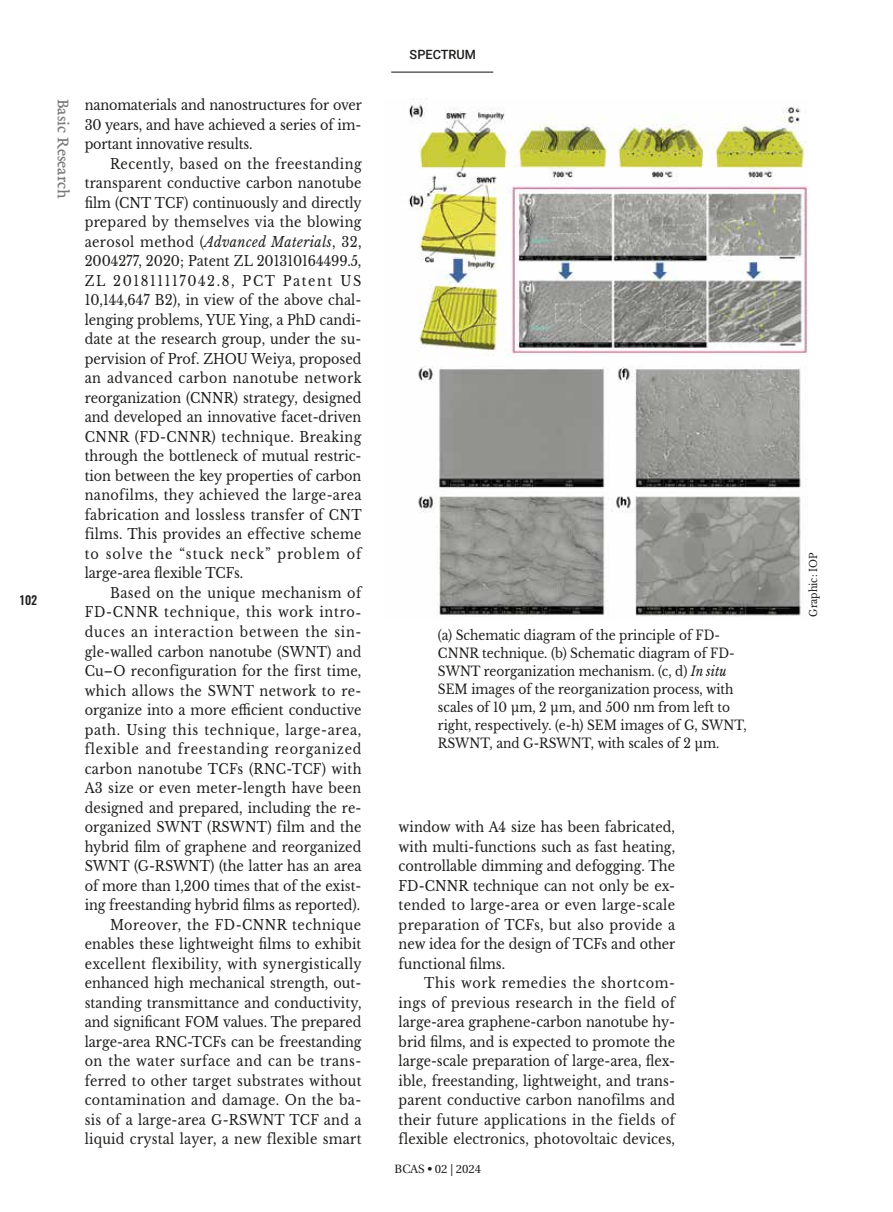
<style>
.page{position:relative;width:893px;height:1212px;background:#fff}
.page>*{position:absolute;margin:0;border:0;box-sizing:border-box;transform-origin:0 0}
.t1{font:18px "EB Garamond 08";color:#7b7a7b}
.t2{font:14.25px/19.5px "Libre Baskerville";letter-spacing:.01em;color:#1f1e1d;text-align:justify;scale:.9 1}
.t3{font:13.5px/18px "Libre Baskerville";color:#1f1e1d;scale:.9 1}
.t4{font:500 12.75px "Roboto";color:#1f1e1d}
.t5{font:12px "Linguistics Pro";color:#1f1e1d}
.t6{font:500 12px "Oswald";color:#1f1e1d}
.t7{font:10.5px "Libre Baskerville";color:#1f1e1d;scale:.9 1}
.s1{font-style:italic}
</style>
<div class="page">
<hr style="left:391px;top:72px;width:102px;height:1px;background:#000">
<img style="left:408px;top:99px;width:400px;height:518px">
<p class="t6" style="left:19px;top:592px;width:20px">102</p>
<p class="t1" style="left:75px;top:99px;width:101px;rotate:90deg">Basic Research</p>
<p class="t2" style="left:85px;top:96px;width:309px">nanomaterials and nanostructures for over 30 years, and have achieved a series of im&shy;portant innovative results.</p>
<p class="t2" style="left:85px;top:154px;width:309px;text-indent:26px">Recently, based on the freestanding transparent conductive carbon nanotube film (CNT TCF) continuously and directly prepared by themselves via the blowing aerosol method (<span class="s1">Advanced Materials</span>, 32, 2004277, 2020; Patent ZL 201310164499.5, ZL 201811117042.8, PCT Patent US 10,144,647 B2), in view of the above chal&shy;lenging problems, YUE Ying, a PhD candi&shy;date at the research group, under the su&shy;pervision of Prof. ZHOU Weiya, proposed an advanced carbon nanotube network reorganization (CNNR) strategy, designed and developed an innovative facet-driven CNNR (FD-CNNR) technique. Breaking through the bottleneck of mutual restric&shy;tion between the key properties of carbon nanofilms, they achieved the large-area fabrication and lossless transfer of CNT films. This provides an effective scheme to solve the “stuck neck” problem of large-area flexible TCFs.</p>
<p class="t2" style="left:85px;top:583px;width:309px;text-align:right">Based on the unique mechanism of FD-CNNR technique, this work intro&shy;duces an interaction between the sin&shy;gle-walled carbon nanotube (SWNT) and Cu–O reconfiguration for the first time, which allows the SWNT network to re&shy;organize into a more efficient conductive path. Using this technique, large-area, flexible and freestanding reorganized carbon nanotube TCFs (RNC-TCF) with A3 size or even meter-length have been designed and prepared, including the re&shy;organized SWNT (RSWNT) film and the hybrid film of graphene and reorganized SWNT (G-RSWNT) (the latter has an area of more than 1,200 times that of the exist&shy;ing freestanding hybrid films as reported).<br>Moreover, the FD-CNNR technique enables these lightweight films to exhibit excellent flexibility, with synergistically enhanced high mechanical strength, out&shy;standing transmittance and conductivity, and significant FOM values. The prepared large-area RNC-TCFs can be freestanding on the water surface and can be trans&shy;ferred to other target substrates without contamination and damage. On the ba&shy;sis of a large-area G-RSWNT TCF and a liquid crystal layer, a new flexible smart</p>
<p class="t4" style="left:410px;top:46px;width:68px">SPECTRUM</p>
<p class="t3" style="left:438px;top:626px;width:345px">(a) Schematic diagram of the principle of FD-CNNR technique. (b) Schematic diagram of FD-SWNT reorganization mechanism. (c, d) <span class="s1">In situ </span>SEM images of the reorganization process, with scales of 10 μm, 2 μm, and 500 nm from left to right, respectively. (e-h) SEM images of G, SWNT, RSWNT, and G-RSWNT, with scales of 2 μm.</p>
<p class="t2" style="left:399px;top:817px;width:309px">window with A4 size has been fabricated, with multi-functions such as fast heating, controllable dimming and defogging. The FD-CNNR technique can not only be ex&shy;tended to large-area or even large-scale preparation of TCFs, but also provide a new idea for the design of TCFs and other functional films.</p>
<p class="t2" style="left:399px;top:973px;width:309px;text-indent:26px">This work remedies the shortcom&shy;ings of previous research in the field of large-area graphene-carbon nanotube hy&shy;brid films, and is expected to promote the large-scale preparation of large-area, flex&shy;ible, freestanding, lightweight, and trans&shy;parent conductive carbon nanofilms and their future applications in the fields of flexible electronics, photovoltaic devices,</p>
<p class="t5" style="left:395px;top:1159px;width:88px">BCAS • 02 | 2024</p>
<p class="t7" style="left:807px;top:617px;width:72px;rotate:-90deg">Graphic: IOP</p>
</div>
